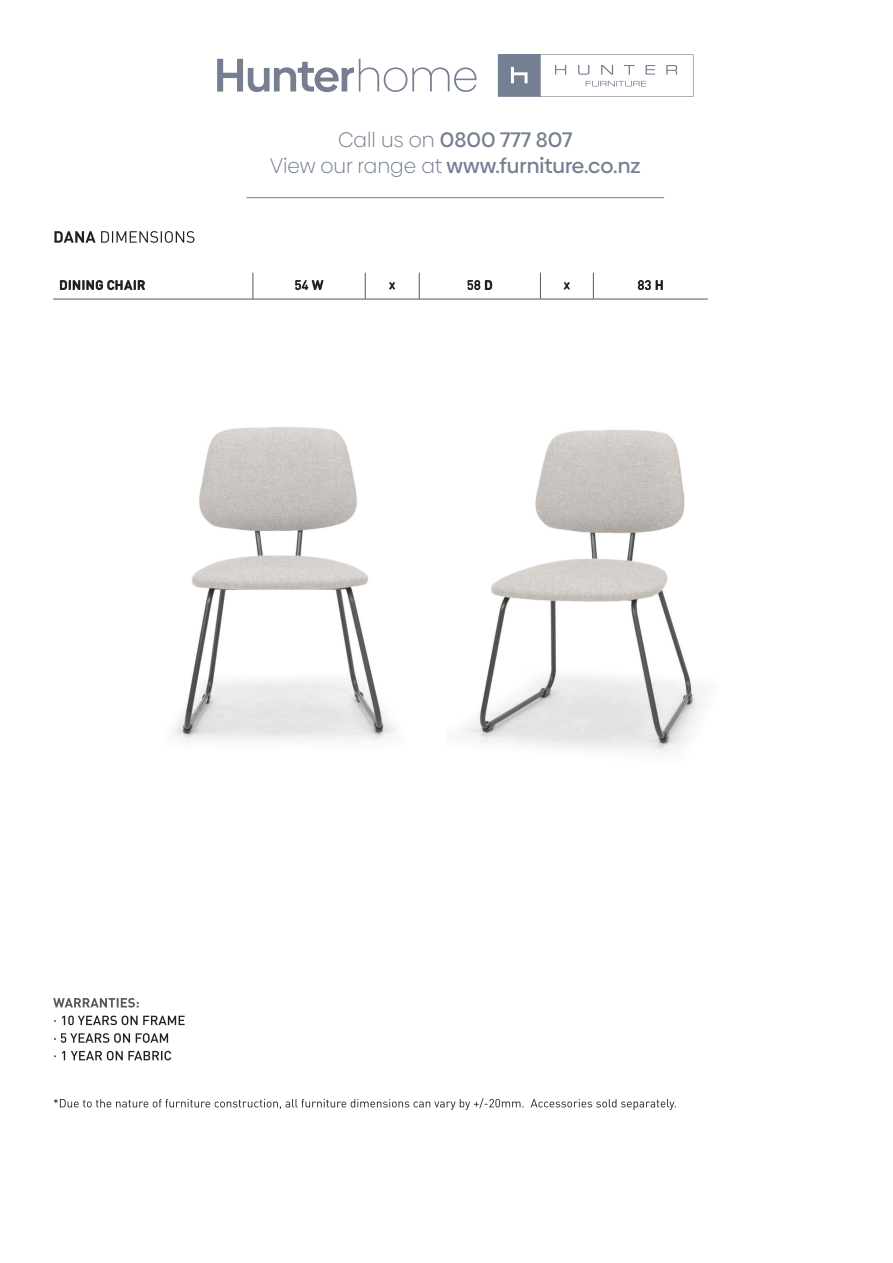
<style>
.page{position:relative;width:893px;height:1263px;background:#fff}
.page>*{position:absolute;margin:0;border:0;box-sizing:border-box;transform-origin:0 0}
.t1{font:500 21px/25.2px "Biennale";color:#747f91;text-align:center}
.t2{font:700 13.2px "DIN";letter-spacing:.01em;color:#231f20}
.t3{font:500 13.2px "DIN";color:#231f20}
.s1{font-weight:300}
.s2{font-weight:700}
</style>
<div class="page">
<svg style="left:217px;top:59px;width:260px;height:33px"></svg>
<svg style="left:498px;top:54px;width:195px;height:43px"></svg>
<hr style="left:247px;top:197px;width:417px;height:1px;background:#747f91">
<svg style="left:54px;top:1098px;width:622px;height:12px"></svg>
<svg style="left:54px;top:231px;width:140px;height:12px"></svg>
<svg style="left:253px;top:273px;width:1px;height:26px"></svg>
<svg style="left:365px;top:273px;width:1px;height:26px"></svg>
<svg style="left:419px;top:273px;width:1px;height:26px"></svg>
<svg style="left:540px;top:273px;width:1px;height:26px"></svg>
<svg style="left:593px;top:273px;width:1px;height:26px"></svg>
<hr style="left:53px;top:299px;width:200px;height:1px;background:#57585a">
<hr style="left:253px;top:299px;width:112px;height:1px;background:#57585a">
<hr style="left:365px;top:299px;width:54px;height:1px;background:#57585a">
<hr style="left:419px;top:299px;width:121px;height:1px;background:#57585a">
<hr style="left:540px;top:299px;width:53px;height:1px;background:#57585a">
<hr style="left:593px;top:299px;width:115px;height:1px;background:#57585a">
<svg style="left:638px;top:280px;width:25px;height:10px"></svg>
<svg style="left:564px;top:283px;width:6px;height:6px"></svg>
<svg style="left:468px;top:280px;width:24px;height:10px"></svg>
<svg style="left:389px;top:283px;width:6px;height:6px"></svg>
<svg style="left:295px;top:280px;width:28px;height:10px"></svg>
<svg style="left:60px;top:280px;width:85px;height:10px"></svg>
<img style="left:172px;top:427px;width:225px;height:315px">
<img style="left:453px;top:429px;width:256px;height:327px">
<svg style="left:54px;top:1051px;width:117px;height:9px"></svg>
<svg style="left:54px;top:1033px;width:114px;height:10px"></svg>
<svg style="left:54px;top:1015px;width:131px;height:10px"></svg>
<svg style="left:53px;top:998px;width:86px;height:9px"></svg>
<p class="t1" style="left:270px;top:127px;width:372px"><span class="s1">Call us on</span> 0800 777 807<br><span class="s1">View our range at</span> www.furniture.co.nz</p>
<p class="t2" style="left:59px;top:276px;width:88px">DINING CHAIR</p>
<p class="t3" style="left:295px;top:276px;width:30px">54 <span class="s2">W</span></p>
<p class="t3" style="left:389px;top:276px;width:8px">x</p>
<p class="t3" style="left:467px;top:276px;width:27px">58 <span class="s2">D</span></p>
<p class="t3" style="left:564px;top:276px;width:8px">x</p>
<p class="t3" style="left:637px;top:276px;width:28px">83 <span class="s2">H</span></p>
</div>
